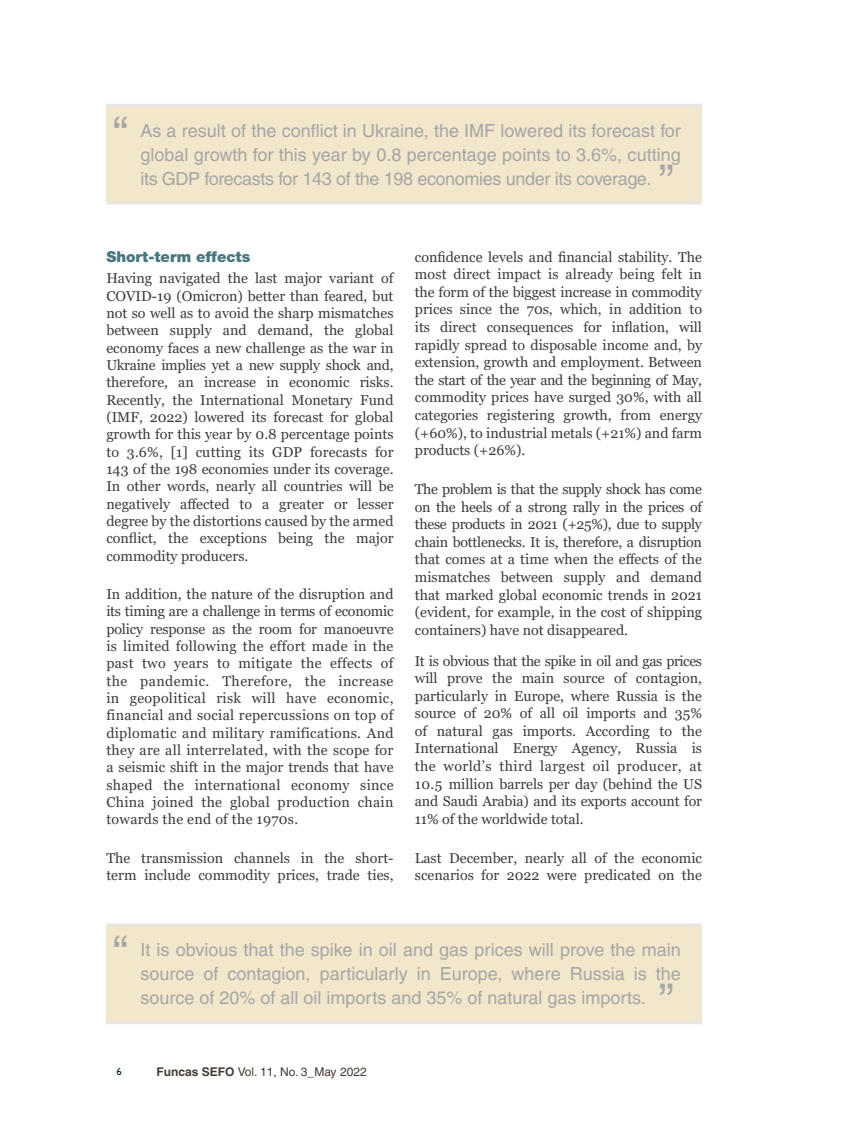
<style>
.page{position:relative;width:851px;height:1127px;background:#fff}
.page>*{position:absolute;margin:0;border:0;box-sizing:border-box;transform-origin:0 0}
.t1{font:45px "Helvetica";color:#a6a6a6}
.t2{font:18px/24px "Helvetica";letter-spacing:-.015em;color:#a6a6a6;text-align:justify}
.t3{font:900 15px "Helvetica Neue";color:#45777e}
.t4{font:14.25px/17.4px "Georgia";color:#3c3c3b;text-align:justify}
.t5{font:12px "Helvetica";color:#453a36}
.t6{font:500 10.5px "Gill Sans MT Std";color:#001d39}
.s1{font-family:"Helvetica CE";font-weight:700}
</style>
<div class="page">
<div style="left:106px;top:106px;width:596px;height:97px;background:#f3e7cb"></div>
<hr style="left:106px;top:104px;width:596px;height:3px;background:#e6e6e6">
<hr style="left:106px;top:201px;width:596px;height:3px;background:#e6e6e6">
<div style="left:106px;top:926px;width:596px;height:97px;background:#f3e7cb"></div>
<hr style="left:106px;top:923px;width:596px;height:3px;background:#e6e6e6">
<hr style="left:106px;top:1021px;width:596px;height:3px;background:#e6e6e6">
<h1 class="t1" style="left:113px;top:107px;width:16px">“</h1>
<p class="t2" style="left:140px;top:118px;width:542px">As a result of the conflict in Ukraine, the IMF lowered its forecast for global growth for this year by 0.8 percentage points to 3.6%, cutting its GDP forecasts for 143 of the 198 economies under its coverage.</p>
<h1 class="t1" style="left:659px;top:155px;width:16px">”</h1>
<p class="t3" style="left:106px;top:247px;width:145px">Short-term effects</p>
<p class="t4" style="left:106px;top:270px;width:289px">Having navigated the last major variant of COVID-19 (Omicron) better than feared, but not so well as to avoid the sharp mismatches between supply and demand, the global economy faces a new challenge as the war in Ukraine implies yet a new supply shock and, therefore, an increase in economic risks.<br>Recently, the International Monetary Fund (IMF, 2022) lowered its forecast for global growth for this year by 0.8 percentage points to 3.6%, [1] cutting its GDP forecasts for 143 of the 198 economies under its coverage.<br>In other words, nearly all countries will be negatively affected to a greater or lesser degree by the distortions caused by the armed conflict, the exceptions being the major commodity producers.</p>
<p class="t4" style="left:106px;top:586px;width:289px">In addition, the nature of the disruption and its timing are a challenge in terms of economic policy response as the room for manoeuvre is limited following the effort made in the past two years to mitigate the effects of the pandemic. Therefore, the increase in geopolitical risk will have economic, financial and social repercussions on top of diplomatic and military ramifications. And they are all interrelated, with the scope for a seismic shift in the major trends that have shaped the international economy since China joined the global production chain towards the end of the 1970s.</p>
<p class="t4" style="left:106px;top:850px;width:289px">The transmission channels in the short&shy;term include commodity prices, trade ties,</p>
<p class="t4" style="left:415px;top:248px;width:289px">confidence levels and financial stability. The most direct impact is already being felt in the form of the biggest increase in commodity prices since the 70s, which, in addition to its direct consequences for inflation, will rapidly spread to disposable income and, by extension, growth and employment. Between the start of the year and the beginning of May, commodity prices have surged 30%, with all categories registering growth, from energy (+60%), to industrial metals (+21%) and farm products (+26%).</p>
<p class="t4" style="left:415px;top:481px;width:289px">The problem is that the supply shock has come on the heels of a strong rally in the prices of these products in 2021 (+25%), due to supply chain bottlenecks. It is, therefore, a disruption that comes at a time when the effects of the mismatches between supply and demand that marked global economic trends in 2021 (evident, for example, in the cost of shipping containers) have not disappeared.</p>
<p class="t4" style="left:415px;top:652px;width:289px">It is obvious that the spike in oil and gas prices will prove the main source of contagion, particularly in Europe, where Russia is the source of 20% of all oil imports and 35% of natural gas imports. According to the International Energy Agency, Russia is the world’s third largest oil producer, at 10.5 million barrels per day (behind the US and Saudi Arabia) and its exports account for 11% of the worldwide total.</p>
<p class="t4" style="left:415px;top:849px;width:289px">Last December, nearly all of the economic scenarios for 2022 were predicated on the</p>
<h1 class="t1" style="left:113px;top:926px;width:16px">“</h1>
<p class="t2" style="left:140px;top:938px;width:542px">It is obvious that the spike in oil and gas prices will prove the main source of contagion, particularly in Europe, where Russia is the source of 20% of all oil imports and 35% of natural gas imports.</p>
<h1 class="t1" style="left:659px;top:974px;width:16px">”</h1>
<p class="t6" style="left:116px;top:1065px;width:7px">6</p>
<p class="t5" style="left:156px;top:1064px;width:212px"><span class="s1">Funcas SEFO</span> Vol. 11, No. 3_May 2022</p>
</div>
